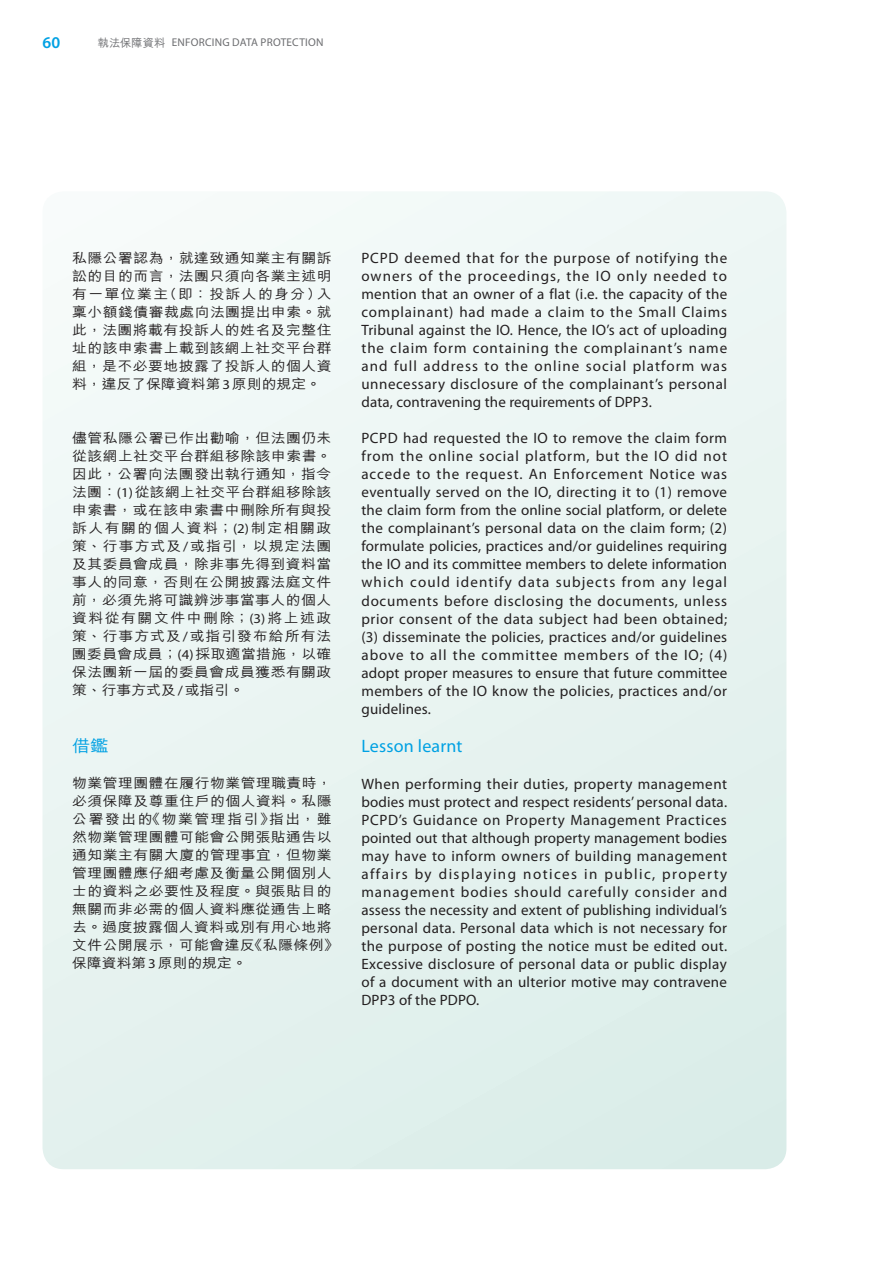
<style>
.page{position:relative;width:893px;height:1263px;background:#fff}
.page>*{position:absolute;margin:0;border:0;box-sizing:border-box;transform-origin:0 0}
.t1{font:18px "Myriad Pro";letter-spacing:.01em;color:#00a1e3}
.t2{font:600 16.5px "Myriad Pro";color:#00a1e3}
.t3{font:500 16.5px "M Hei HK";color:#00a1e3;scale:1.1 1}
.t4{font:15px/18px "Myriad Pro";letter-spacing:.02em;color:#231f20;text-align:justify}
.t5{font:500 13.5px/18px "M Hei HK";letter-spacing:.03em;color:#231f20;text-align:justify;scale:1.1 1}
.t6{font:11.25px "Myriad Pro";letter-spacing:.02em;color:#6c6d70}
.s1{font-family:"M Hei HK";font-weight:500}
.s2{font-family:"Myriad Pro";font-weight:400}
</style>
<div class="page">
<div style="left:43px;top:191px;width:743px;height:978px;background:linear-gradient(to right,#edf6f4,#e4f1ee);border-radius:21px"></div>
<p class="t2" style="left:43px;top:32px;width:19px">60</p>
<p class="t6" style="left:98px;top:36px;width:227px"><span class="s1">執法保障資料</span> Enforcing Data Protection</p>
<p class="t5" style="left:72px;top:248px;width:237px">私隱公署認為，就達致通知業主有關訴訟的目的而言，法團只須向各業主述明有一單位業主（即：投訴人的身分）入稟小額錢債審裁處向法團提出申索。就此，法團將載有投訴人的姓名及完整住址的該申索書上載到該網上社交平台群組，是不必要地披露了投訴人的個人資料，違反了保障資料第<span class="s2">3</span>原則的規定。</p>
<p class="t5" style="left:72px;top:428px;width:237px">儘管私隱公署已作出勸喻，但法團仍未從該網上社交平台群組移除該申索書。因此，公署向法團發出執行通知，指令法團：<span class="s2">(1)</span>從該網上社交平台群組移除該申索書，或在該申索書中刪除所有與投訴人有關的個人資料；<span class="s2">(2)</span>制定相關政策、行事方式及<span class="s2">/</span>或指引，以規定法團及其委員會成員，除非事先得到資料當事人的同意，否則在公開披露法庭文件前，必須先將可識辨涉事當事人的個人資料從有關文件中刪除；<span class="s2">(3)</span>將上述政策、行事方式及<span class="s2">/</span>或指引發布給所有法團委員會成員；<span class="s2">(4)</span>採取適當措施，以確保法團新一屆的委員會成員獲悉有關政策、行事方式及<span class="s2">/</span>或指引。</p>
<p class="t3" style="left:72px;top:734px;width:35px">借鑑</p>
<p class="t5" style="left:72px;top:773px;width:244px;text-align:left">物業管理團體在履行物業管理職責時，必須保障及尊重住戶的個人資料。私隱公署發出的《物業管理指引》指出，雖然物業管理團體可能會公開張貼通告以通知業主有關大廈的管理事宜，但物業管理團體應仔細考慮及衡量公開個別人士的資料之必要性及程度。與張貼目的無關而非必需的個人資料應從通告上略去。過度披露個人資料或別有用心地將文件公開展示，可能會違反《私隱條例》保障資料第<span class="s2">3</span>原則的規定。</p>
<p class="t4" style="left:361px;top:249px;width:367px">PCPD deemed that for the purpose of notifying the owners of the proceedings, the IO only needed to mention that an owner of a flat (i.e. the capacity of the complainant) had made a claim to the Small Claims Tribunal against the IO. Hence, the IO’s act of uploading the claim form containing the complainant’s name and full address to the online social platform was unnecessary disclosure of the complainant’s personal data, contravening the requirements of DPP3.</p>
<p class="t4" style="left:361px;top:429px;width:367px">PCPD had requested the IO to remove the claim form from the online social platform, but the IO did not accede to the request. An Enforcement Notice was eventually served on the IO, directing it to (1) remove the claim form from the online social platform, or delete the complainant’s personal data on the claim form; (2) formulate policies, practices and/or guidelines requiring the IO and its committee members to delete information which could identify data subjects from any legal documents before disclosing the documents, unless prior consent of the data subject had been obtained; (3) disseminate the policies, practices and/or guidelines above to all the committee members of the IO; (4) adopt proper measures to ensure that future committee members of the IO know the policies, practices and/or guidelines.</p>
<p class="t1" style="left:361px;top:735px;width:103px">Lesson learnt</p>
<p class="t4" style="left:361px;top:774px;width:367px">When performing their duties, property management bodies must protect and respect residents’ personal data.<br>PCPD’s Guidance on Property Management Practices pointed out that although property management bodies may have to inform owners of building management affairs by displaying notices in public, property management bodies should carefully consider and assess the necessity and extent of publishing individual’s personal data. Personal data which is not necessary for the purpose of posting the notice must be edited out.<br>Excessive disclosure of personal data or public display of a document with an ulterior motive may contravene DPP3 of the PDPO.</p>
</div>
